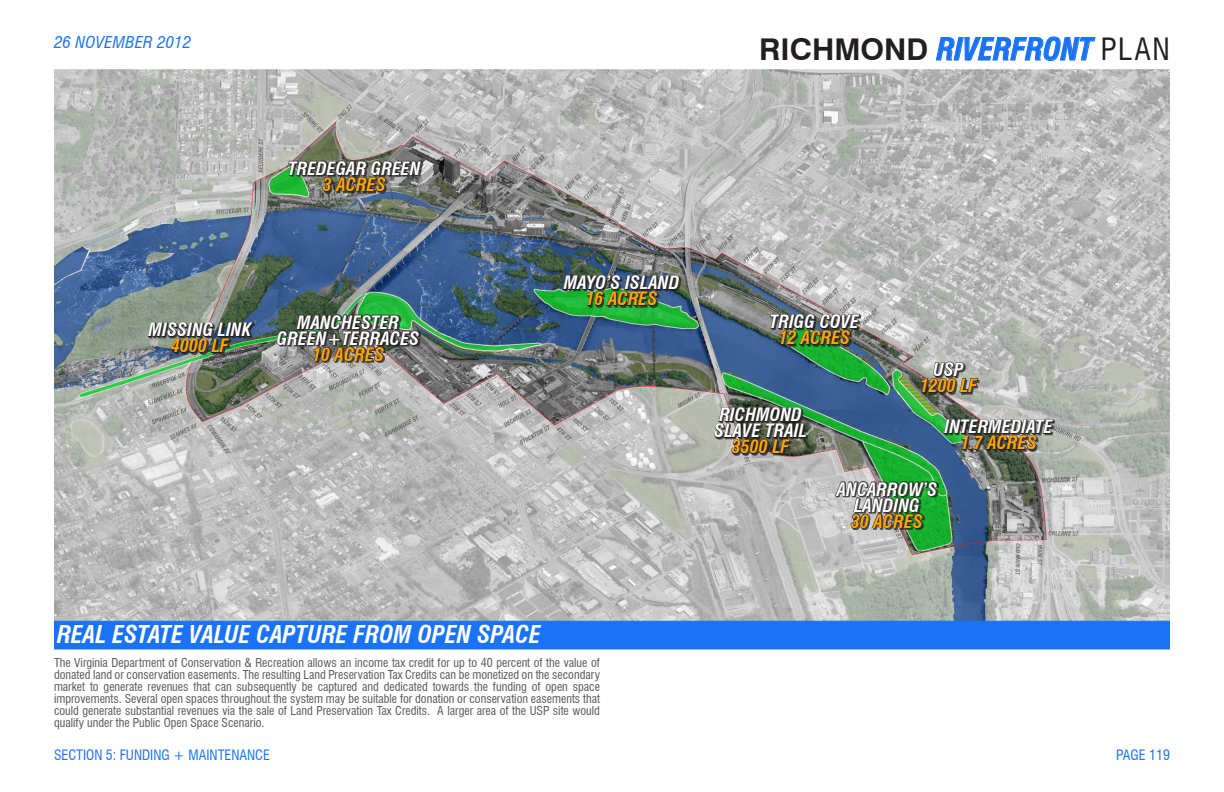
<style>
.page{position:relative;width:1224px;height:792px;background:#fff}
.page>*{position:absolute;margin:0;border:0;box-sizing:border-box;transform-origin:0 0}
.t1{font:italic 700 condensed 30px "Swiss 721 BT";color:#1a73f7}
.t2{font:italic 700 condensed 24px "Swiss 721 BT";color:#fffeff}
.t3{font:italic 700 condensed 18px/16px "Swiss 721 BT";color:#fff;text-align:center}
.t4{font:italic 700 condensed 18px "Swiss 721 BT";color:#ffa502}
.t5{font:italic condensed 16px "Swiss 721 BT";letter-spacing:.01em;color:#1a73f7;scale:1.05 1}
.t6{font:condensed 14px "Swiss 721 BT";color:#1a73f7}
.t7{font:condensed 12px/12px "Swiss 721 BT";color:#595759;text-align:justify}
.s1{font-style:normal;font-stretch:normal;color:#231f20}
.s2{font-weight:400;font-style:normal;color:#231f20}
</style>
<div class="page">
<img style="left:54px;top:69px;width:1116px;height:552px">
<svg style="left:936px;top:36px;width:160px;height:26px"></svg>
<div style="left:54px;top:621px;width:1116px;height:29px;background:#1a73f7;border:1px solid #1a73f7"></div>
<svg style="left:943px;top:417px;width:111px;height:43px;background:#57605a"></svg>
<svg style="left:834px;top:476px;width:104px;height:63px;background:#5a7d5e"></svg>
<img style="left:769px;top:312px;width:92px;height:43px">
<img style="left:562px;top:274px;width:118px;height:42px">
<svg style="left:276px;top:312px;width:144px;height:60px;background:#5a6459"></svg>
<img style="left:288px;top:158px;width:134px;height:44px">
<div style="left:149px;top:323px;width:106px;height:32px;background:#231f20;opacity:.75"></div>
<img style="left:147px;top:321px;width:108px;height:33px">
<div style="left:716px;top:408px;width:92px;height:48px;background:#231f20;opacity:.75"></div>
<svg style="left:714px;top:405px;width:93px;height:50px;background:#464b42"></svg>
<div style="left:922px;top:363px;width:58px;height:31px;background:#231f20;opacity:.75"></div>
<svg style="left:920px;top:361px;width:59px;height:32px;background:#73726f"></svg>
<h3 class="t5" style="left:54px;top:33px;width:132px">26 NOVEMBER 2012</h3>
<h1 class="t1" style="left:759px;top:31px;width:412px"><span class="s1">RICHMOND</span> RIVERFRONT <span class="s2">PLAN</span></h1>
<p class="t3" style="left:288px;top:160px;width:134px">TREDEGAR GREEN</p>
<p class="t4" style="left:323px;top:174px;width:65px">3 ACRES</p>
<p class="t3" style="left:149px;top:322px;width:104px">MISSING LINK</p>
<p class="t4" style="left:171px;top:335px;width:59px">4000 LF</p>
<p class="t3" style="left:277px;top:314px;width:144px">MANCHESTER<br>GREEN+TERRACES</p>
<p class="t4" style="left:312px;top:343px;width:73px">10 ACRES</p>
<p class="t3" style="left:564px;top:275px;width:117px">MAYO’S ISLAND</p>
<p class="t4" style="left:586px;top:288px;width:73px">16 ACRES</p>
<p class="t3" style="left:770px;top:314px;width:91px">TRIGG COVE</p>
<p class="t4" style="left:778px;top:327px;width:73px">12 ACRES</p>
<p class="t3" style="left:719px;top:407px;width:84px">RICHMOND</p>
<p class="t3" style="left:714px;top:423px;width:94px">SLAVE TRAIL</p>
<p class="t4" style="left:732px;top:436px;width:59px">3500 LF</p>
<p class="t3" style="left:933px;top:362px;width:32px">USP</p>
<p class="t4" style="left:920px;top:375px;width:59px">1200 LF</p>
<p class="t3" style="left:944px;top:419px;width:110px">INTERMEDIATE</p>
<p class="t4" style="left:960px;top:432px;width:78px">1.7 ACRES</p>
<p class="t3" style="left:837px;top:481px;width:102px">ANCARROW’S<br>LANDING</p>
<p class="t4" style="left:851px;top:510px;width:73px">30 ACRES</p>
<p class="t2" style="left:57px;top:620px;width:486px">REAL ESTATE VALUE CAPTURE FROM OPEN SPACE</p>
<p class="t7" style="left:54px;top:657px;width:548px">The Virginia Department of Conservation &amp; Recreation allows an income tax credit for up to 40 percent of the value of donated land or conservation easements. The resulting Land Preservation Tax Credits can be monetized on the secondary market to generate revenues that can subsequently be captured and dedicated towards the funding of open space improvements. Several open spaces throughout the system may be suitable for donation or conservation easements that could generate substantial revenues via the sale of Land Preservation Tax Credits. A larger area of the USP site would qualify under the Public Open Space Scenario.</p>
<p class="t6" style="left:54px;top:746px;width:218px">SECTION 5: FUNDING + MAINTENANCE</p>
<p class="t6" style="left:1116px;top:746px;width:55px">PAGE 119</p>
</div>
